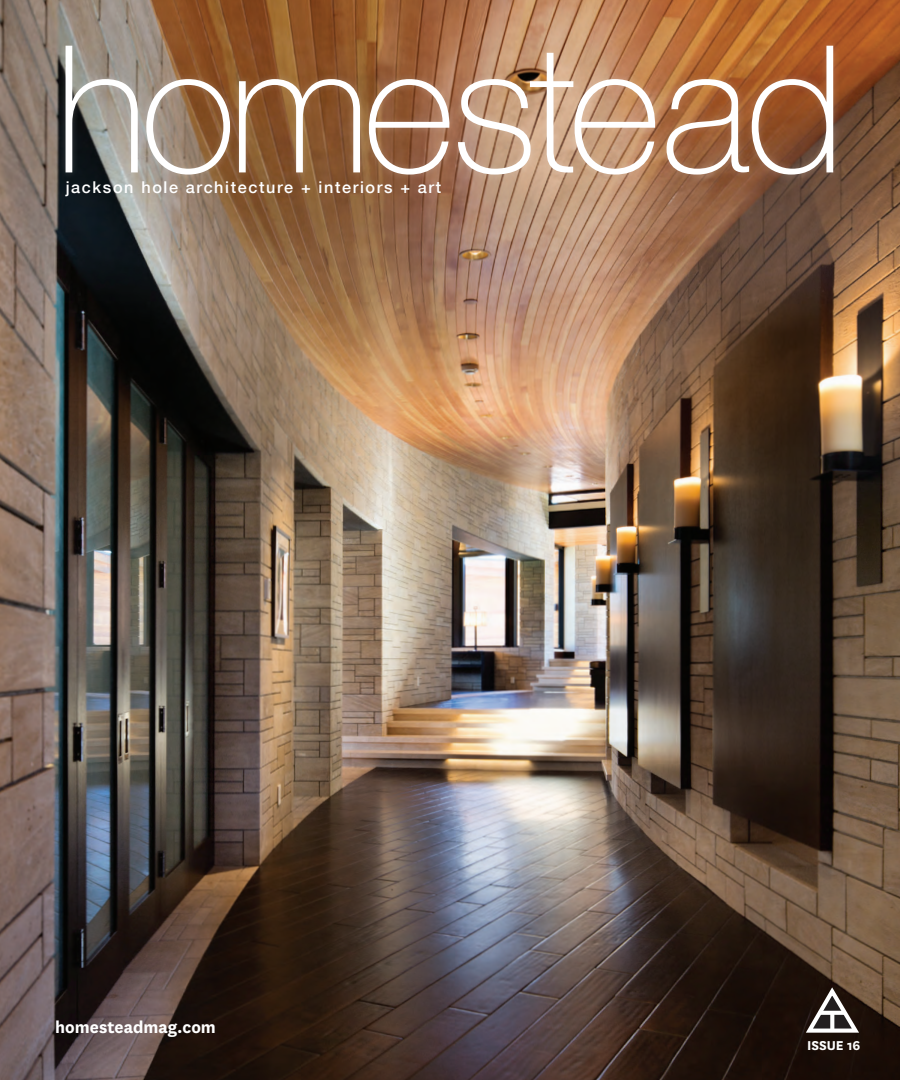
<style>
.page{position:relative;width:900px;height:1080px;background:#fff}
.page>*{position:absolute;margin:0;border:0;box-sizing:border-box;transform-origin:0 0}
.t1{font:100 177.5px "Helvetica Neue";letter-spacing:-.04em;color:#fff}
.t2{font:700 18.75px "National";color:#fff}
.t3{font:500 16.25px "Helvetica Neue";letter-spacing:.1em;color:#fff}
.t4{font:700 15px "National";color:#fff}
</style>
<div class="page">
<img style="left:0;top:0;width:900px;height:1080px">
<svg style="left:804px;top:983px;width:59px;height:53px;background:#4e443e"></svg>
<svg style="left:819px;top:1011px;width:27px;height:4px"></svg>
<svg style="left:830px;top:1013px;width:4px;height:18px"></svg>
<div style="left:57px;top:38px;width:784px;height:145px;background:#fff;opacity:.2"></div>
<h1 class="t1" style="left:56px;top:11px;width:791px">homestead</h1>
<p class="t3" style="left:66px;top:177px;width:377px">jackson hole architecture + interiors + art</p>
<p class="t2" style="left:55px;top:1014px;width:162px">homesteadmag.com</p>
<p class="t4" style="left:807px;top:1035px;width:55px">ISSUE 16</p>
</div>
